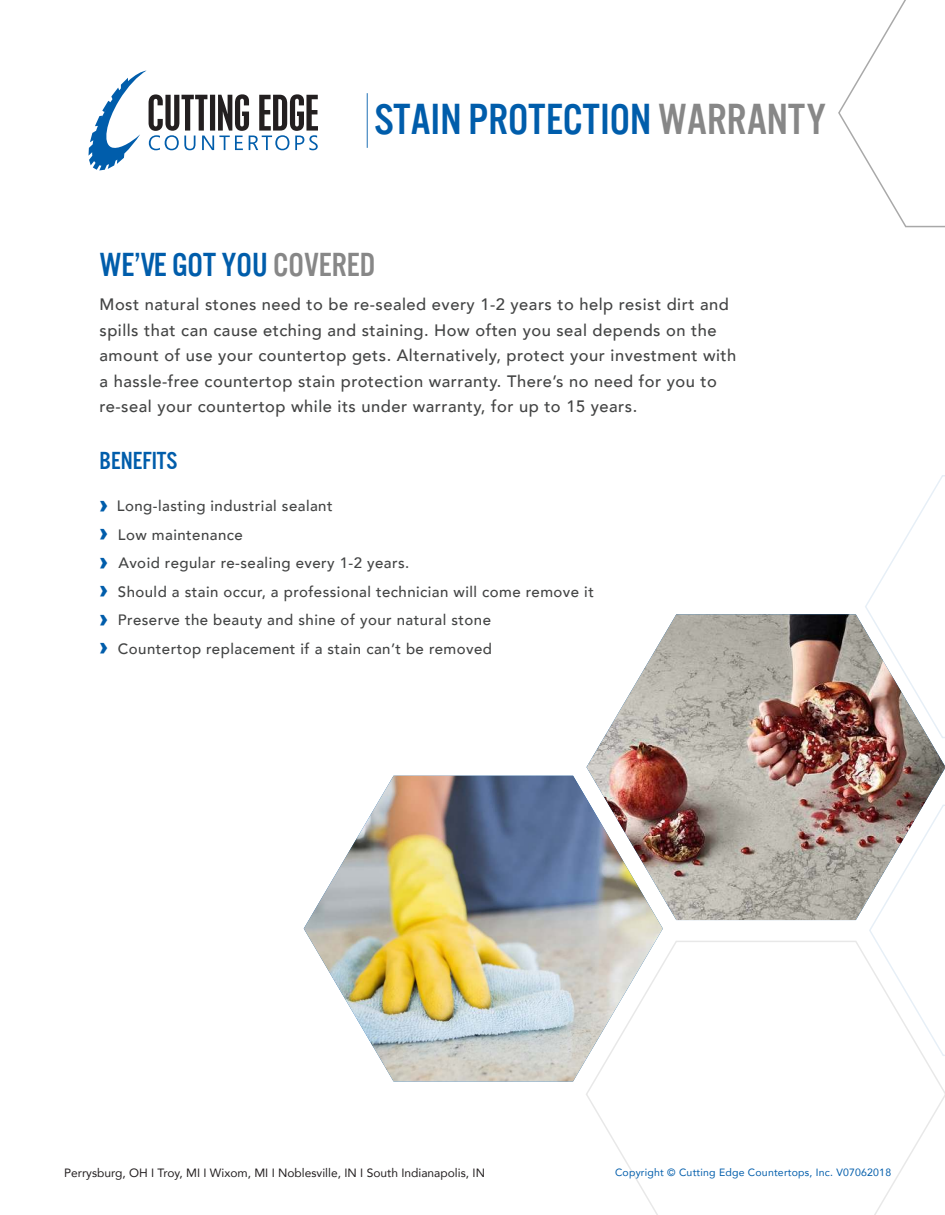
<style>
.page{position:relative;width:945px;height:1215px;background:#fff}
.page>*{position:absolute;margin:0;border:0;box-sizing:border-box;transform-origin:0 0}
.t1{font:45px "U.S.101";color:#005dab}
.t2{font:45px "Bebas Neue";color:#005dab}
.t3{font:34.5px "U.S.101";color:#005dab}
.t4{font:25.5px "U.S.101";color:#005dab}
.t5{font:500 16.5px/25.5px "Avenir";letter-spacing:.03em;color:#434444}
.t6{font:500 15px "Avenir";letter-spacing:.03em;color:#434444}
.t7{font:12px "Avenir";color:#231f20}
.t8{font:10.5px "Avenir";letter-spacing:.02em;color:#005dab}
.s1{color:#878787}
</style>
<div class="page">
<img style="left:587px;top:614px;width:358px;height:306px">
<img style="left:304px;top:776px;width:359px;height:305px">
<svg style="left:864px;top:475px;width:81px;height:265px"></svg>
<svg style="left:868px;top:804px;width:77px;height:136px"></svg>
<svg style="left:585px;top:940px;width:360px;height:275px"></svg>
<svg style="left:89px;top:71px;width:229px;height:99px"></svg>
<hr style="left:367px;top:93px;width:1px;height:55px;background:#005dab">
<svg style="left:838px;top:0;width:107px;height:228px"></svg>
<h1 class="t1" style="left:374px;top:93px;width:453px">STAIN PROTECTION <span class="s1">WARRANTY</span></h1>
<h2 class="t3" style="left:100px;top:244px;width:277px">WE’VE GOT YOU <span class="s1">COVERED</span></h2>
<p class="t5" style="left:100px;top:294px;width:638px">Most natural stones need to be re-sealed every 1-2 years to help resist dirt and spills that can cause etching and staining. How often you seal depends on the amount of use your countertop gets. Alternatively, protect your investment with a hassle-free countertop stain protection warranty. There’s no need for you to re-seal your countertop while its under warranty, for up to 15 years.</p>
<h3 class="t4" style="left:100px;top:446px;width:79px">BENEFITS</h3>
<h1 class="t2" style="left:100px;top:480px;width:10px">›</h1>
<p class="t6" style="left:117px;top:500px;width:217px">Long-lasting industrial sealant</p>
<h1 class="t2" style="left:100px;top:509px;width:10px">›</h1>
<p class="t6" style="left:118px;top:528px;width:126px">Low maintenance</p>
<h1 class="t2" style="left:100px;top:537px;width:10px">›</h1>
<p class="t6" style="left:119px;top:557px;width:292px">Avoid regular re-sealing every 1-2 years.</p>
<h1 class="t2" style="left:100px;top:566px;width:10px">›</h1>
<p class="t6" style="left:118px;top:585px;width:477px">Should a stain occur, a professional technician will come remove it</p>
<h1 class="t2" style="left:100px;top:594px;width:10px">›</h1>
<p class="t6" style="left:118px;top:614px;width:375px">Preserve the beauty and shine of your natural stone</p>
<h1 class="t2" style="left:100px;top:623px;width:10px">›</h1>
<p class="t6" style="left:118px;top:642px;width:376px">Countertop replacement if a stain can’t be removed</p>
<p class="t7" style="left:64px;top:1168px;width:422px">Perrysburg, OH I Troy, MI I Wixom, MI I Noblesville, IN I South Indianapolis, IN</p>
<p class="t8" style="left:615px;top:1168px;width:278px">Copyright © Cutting Edge Countertops, Inc. V07062018</p>
</div>
